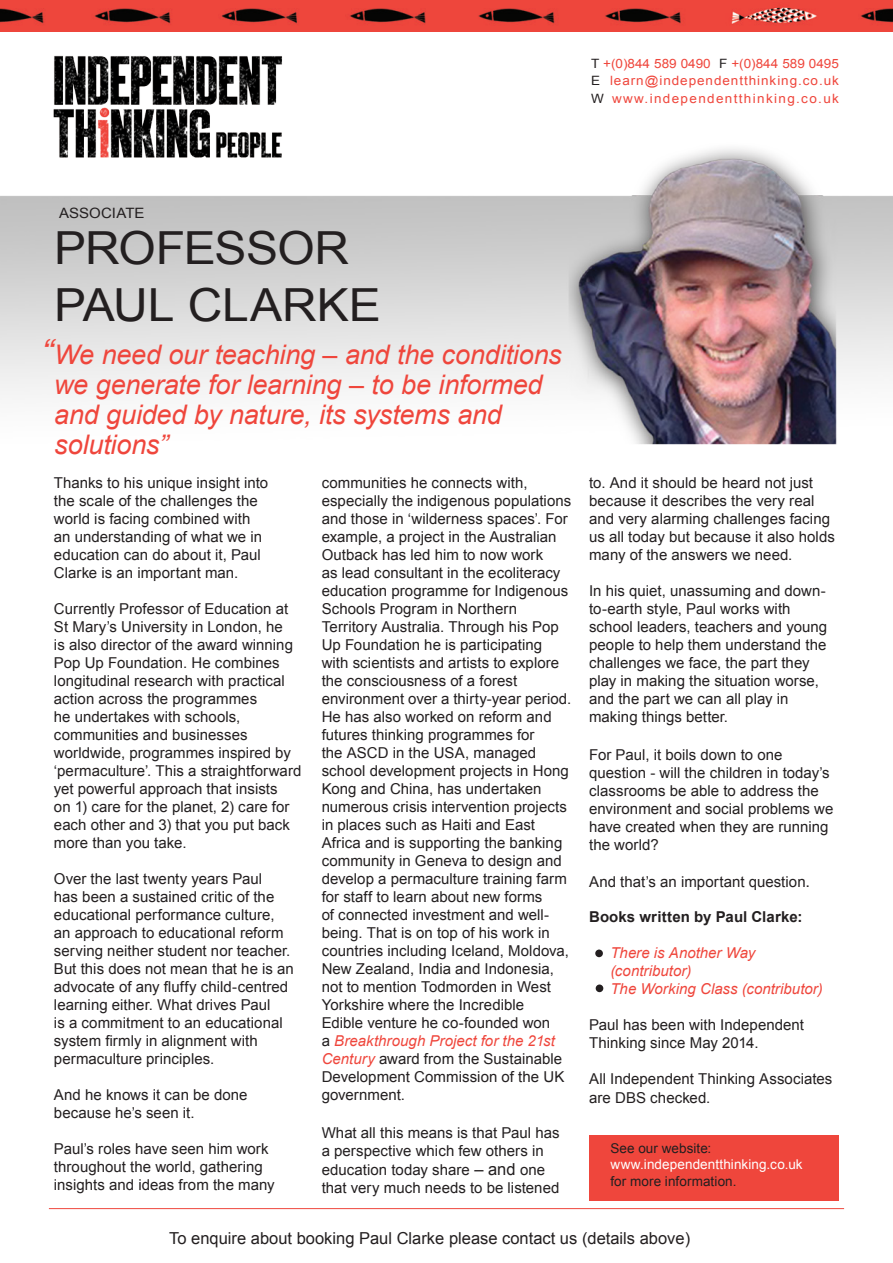
<style>
.page{position:relative;width:893px;height:1263px;background:#fff}
.page>*{position:absolute;margin:0;border:0;box-sizing:border-box;transform-origin:0 0}
.t1{font:45.6px "Arial";letter-spacing:-.005em;color:#231f20;scale:1.05 1}
.t2{font:italic 27px/30px "Arial";letter-spacing:-.01em;color:#ef463c}
.t3{font:16.5px "Arial";color:#231f20}
.t4{font:15px/18px "Arial";letter-spacing:.005em;color:#231f20}
.t5{font:italic 15px/18px "Arial";color:#ef463c}
.t6{font:700 15px "Arial";letter-spacing:.01em;color:#231f20}
.t7{font:14.25px "Arial";letter-spacing:.005em;color:#231f20;scale:1.05 1}
.t8{font:13.5px "Arial";letter-spacing:.005em;color:#231f20}
.t9{font:13.5px "Arial";letter-spacing:.005em;color:#fff}
.t10{font:12.9px/17.2px "Arial";letter-spacing:.1em;color:#ef463c;text-align:justify;scale:1.05 1}
.s1{color:#231f20}
.s2{font-size:34.2px}
.s3{font-style:italic;color:#ef463c}
.s4{font-size:16.5px}
.s5{color:#fff}
.s6{font-size:15px;color:#fff}
</style>
<div class="page">
<img style="left:0;top:148px;width:893px;height:297px">
<img style="left:48px;top:55px;width:239px;height:107px">
<img style="left:0;top:0;width:893px;height:32px">
<hr style="left:49px;top:1208px;width:795px;height:1px;background:#ef463c">
<div style="left:589px;top:1135px;width:250px;height:66px;background:#ef463c"></div>
<div style="left:595px;top:949px;width:8px;height:8px;background:#231f20;border-radius:50%"></div>
<div style="left:596px;top:984px;width:7px;height:8px;background:#231f20;border-radius:50%"></div>
<p class="t10" style="left:591px;top:55px;width:238px"><span class="s1">T</span> +(0)844 589 0490 <span class="s1">F</span> +(0)844 589 0495<br><span class="s1">E</span> learn@independentthinking.co.uk <span class="s1">W</span> www.independentthinking.co.uk</p>
<p class="t7" style="left:59px;top:204px;width:83px">ASSOCIATE</p>
<p class="t1" style="left:54px;top:218px;width:283px">PROFESSOR</p>
<p class="t1" style="left:54px;top:275px;width:313px">PAUL CLARKE</p>
<p class="t2" style="left:54px;top:340px;width:509px;text-indent:-13px"><span class="s2">“</span>We need our teaching – and the conditions we generate for learning – to be informed and guided by nature, its systems and solutions”</p>
<p class="t4" style="left:54px;top:474px;width:216px">Thanks to his unique insight into the scale of the challenges the world is facing combined with an understanding of what we in education can do about it, Paul<br>Clarke is an important man.</p>
<p class="t4" style="left:54px;top:600px;width:249px">Currently Professor of Education at St Mary’s University in London, he<br>is also director of the award winning Pop Up Foundation. He combines longitudinal research with practical action across the programmes<br>he undertakes with schools, communities and businesses worldwide, programmes inspired by ‘permaculture’. This a straightforward yet powerful approach that insists<br>on 1) care for the planet, 2) care for each other and 3) that you put back more than you take.</p>
<p class="t4" style="left:54px;top:870px;width:241px">Over the last twenty years Paul<br>has been a sustained critic of the educational performance culture, an approach to educational reform serving neither student nor teacher.<br>But this does not mean that he is an advocate of any fluffy child-centred learning either. What drives Paul<br>is a commitment to an educational system firmly in alignment with permaculture principles.</p>
<p class="t4" style="left:54px;top:1086px;width:195px">And he knows it can be done because he’s seen it.</p>
<p class="t4" style="left:54px;top:1140px;width:222px">Paul’s roles have seen him work throughout the world, gathering insights and ideas from the many</p>
<p class="t4" style="left:322px;top:474px;width:251px">communities he connects with, especially the indigenous populations and those in ‘wilderness spaces’. For example, a project in the Australian Outback has led him to now work<br>as lead consultant in the ecoliteracy education programme for Indigenous Schools Program in Northern Territory Australia. Through his Pop Up Foundation he is participating with scientists and artists to explore the consciousness of a forest environment over a thirty-year period.<br>He has also worked on reform and futures thinking programmes for<br>the ASCD in the USA, managed school development projects in Hong Kong and China, has undertaken numerous crisis intervention projects in places such as Haiti and East Africa and is supporting the banking community in Geneva to design and develop a permaculture training farm for staff to learn about new forms<br>of connected investment and well&shy;being. That is on top of his work in countries including Iceland, Moldova, New Zealand, India and Indonesia, not to mention Todmorden in West Yorkshire where the Incredible<br>Edible venture he co-founded won<br>a <span class="s3">Breakthrough Project for the 21st Century</span> award from the Sustainable Development Commission of the UK government.</p>
<p class="t4" style="left:322px;top:1124px;width:239px">What all this means is that Paul has a perspective which few others in</p>
<p class="t4" style="left:322px;top:1161px;width:239px">education today share <span class="s4">– and</span> one that very much needs to be listened</p>
<p class="t4" style="left:589px;top:474px;width:247px">to. And it should be heard not just because it describes the very real and very alarming challenges facing us all today but because it also holds many of the answers we need.</p>
<p class="t4" style="left:589px;top:582px;width:240px">In his quiet, unassuming and down&shy;to-earth style, Paul works with school leaders, teachers and young people to help them understand the challenges we face, the part they play in making the situation worse, and the part we can all play in making things better.</p>
<p class="t4" style="left:589px;top:746px;width:246px">For Paul, it boils down to one question - will the children in today’s classrooms be able to address the environment and social problems we have created when they are running the world?</p>
<p class="t4" style="left:589px;top:873px;width:223px">And that’s an important question<span class="s4">.</span></p>
<p class="t6" style="left:589px;top:906px;width:215px">Books written by Paul Clarke:</p>
<p class="t5" style="left:610px;top:944px;width:146px">There is Another Way (contributor)</p>
<p class="t5" style="left:610px;top:980px;width:214px">The Working Class (contributor)</p>
<p class="t4" style="left:589px;top:1016px;width:216px">Paul has been with Independent<br>Thinking since May 2014.</p>
<p class="t4" style="left:589px;top:1069px;width:245px;line-height:19.5px">All Independent Thinking Associates are DBS checked.</p>
<p class="t8" style="left:610px;top:1139px;width:102px">See our website:</p>
<p class="t9" style="left:610px;top:1156px;width:194px">www.independentthinking.co.uk</p>
<p class="t8" style="left:610px;top:1172px;width:128px">for more information.</p>
<p class="t3" style="left:169px;top:1227px;width:605px">To enquire about booking Paul Clarke please contact us (details above)<span class="s5">e:</span> <span class="s6">All school</span></p>
</div>
